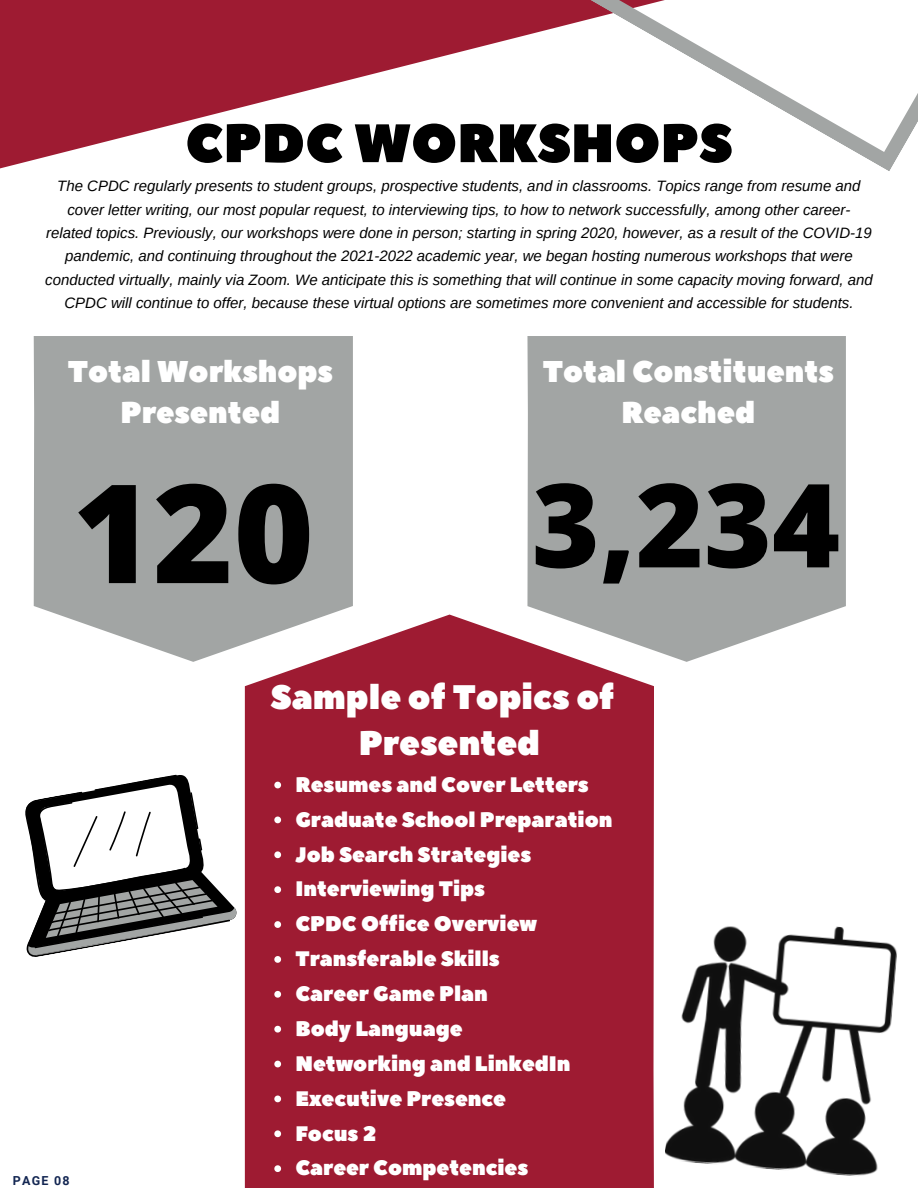
<style>
.page{position:relative;width:918px;height:1188px;background:#fff}
.page>*{position:absolute;margin:0;border:0;box-sizing:border-box;transform-origin:0 0}
.t1{font:800 137.25px "Open Sans";color:#000}
.t2{font:800 116.25px "Open Sans";color:#000}
.t3{font:54px "Peace Sans";color:#000}
.t4{font:34.05px/46.8px "Peace Sans";color:#fff;text-align:center}
.t5{font:30px/41.7px "Peace Sans";color:#fff;text-align:center}
.t6{font:21px "Peace Sans";color:#fff}
.t7{font:italic 15px/23.4px "Arimo";color:#000;text-align:center}
.t8{font:700 12.45px "Roboto";letter-spacing:.1em;color:#132652}
</style>
<div class="page">
<svg style="left:0;top:0;width:471px;height:169px;fill:#9e1b32"></svg>
<svg style="left:471px;top:0;width:447px;height:171px"></svg>
<img style="left:665px;top:926px;width:232px;height:250px">
<div style="left:527px;top:336px;width:319px;height:326px;background:#a2a5a4"></div>
<div style="left:34px;top:336px;width:319px;height:326px;background:#a2a5a4"></div>
<div style="left:245px;top:615px;width:409px;height:573px;background:#9e1b32"></div>
<svg style="left:274px;top:782px;width:7px;height:6px"></svg>
<svg style="left:274px;top:817px;width:7px;height:6px"></svg>
<svg style="left:274px;top:851px;width:7px;height:7px"></svg>
<svg style="left:274px;top:886px;width:7px;height:7px"></svg>
<svg style="left:274px;top:921px;width:7px;height:7px"></svg>
<svg style="left:274px;top:956px;width:7px;height:7px"></svg>
<svg style="left:274px;top:991px;width:7px;height:7px"></svg>
<svg style="left:274px;top:1026px;width:7px;height:7px"></svg>
<svg style="left:274px;top:1061px;width:7px;height:6px"></svg>
<svg style="left:274px;top:1096px;width:7px;height:6px"></svg>
<svg style="left:274px;top:1130px;width:7px;height:7px"></svg>
<svg style="left:274px;top:1165px;width:7px;height:7px"></svg>
<svg style="left:25px;top:774px;width:212px;height:183px"></svg>
<p class="t3" style="left:185px;top:108px;width:549px">CPDC WORKSHOPS</p>
<p class="t7" style="left:45px;top:174px;width:829px">The CPDC regularly presents to student groups, prospective students, and in classrooms. Topics range from resume and cover letter writing, our most popular request, to interviewing tips, to how to network successfully, among other career&shy;related topics. Previously, our workshops were done in person; starting in spring 2020, however, as a result of the COVID-19 pandemic, and continuing throughout the 2021-2022 academic year, we began hosting numerous workshops that were conducted virtually, mainly via Zoom. We anticipate this is something that will continue in some capacity moving forward, and CPDC will continue to offer, because these virtual options are sometimes more convenient and accessible for students.</p>
<p class="t5" style="left:68px;top:351px;width:267px">Total Workshops<br>Presented</p>
<p class="t5" style="left:543px;top:351px;width:293px">Total Constituents<br>Reached</p>
<p class="t1" style="left:73px;top:437px;width:243px">120</p>
<p class="t2" style="left:532px;top:443px;width:310px">3,234</p>
<p class="t8" style="left:13px;top:1173px;width:58px">PAGE 08</p>
<p class="t4" style="left:271px;top:674px;width:346px">Sample of Topics of<br>Presented</p>
<p class="t6" style="left:295px;top:771px;width:295px">Resumes and Cover Letters</p>
<p class="t6" style="left:295px;top:805px;width:319px">Graduate School Preparation</p>
<p class="t6" style="left:295px;top:840px;width:237px">Job Search Strategies</p>
<p class="t6" style="left:295px;top:875px;width:191px">Interviewing Tips</p>
<p class="t6" style="left:295px;top:910px;width:243px">CPDC Office Overview</p>
<p class="t6" style="left:295px;top:945px;width:206px">Transferable Skills</p>
<p class="t6" style="left:295px;top:980px;width:194px">Career Game Plan</p>
<p class="t6" style="left:295px;top:1015px;width:169px">Body Language</p>
<p class="t6" style="left:295px;top:1050px;width:277px">Networking and LinkedIn</p>
<p class="t6" style="left:295px;top:1084px;width:212px">Executive Presence</p>
<p class="t6" style="left:295px;top:1119px;width:83px">Focus 2</p>
<p class="t6" style="left:295px;top:1154px;width:234px">Career Competencies</p>
</div>
